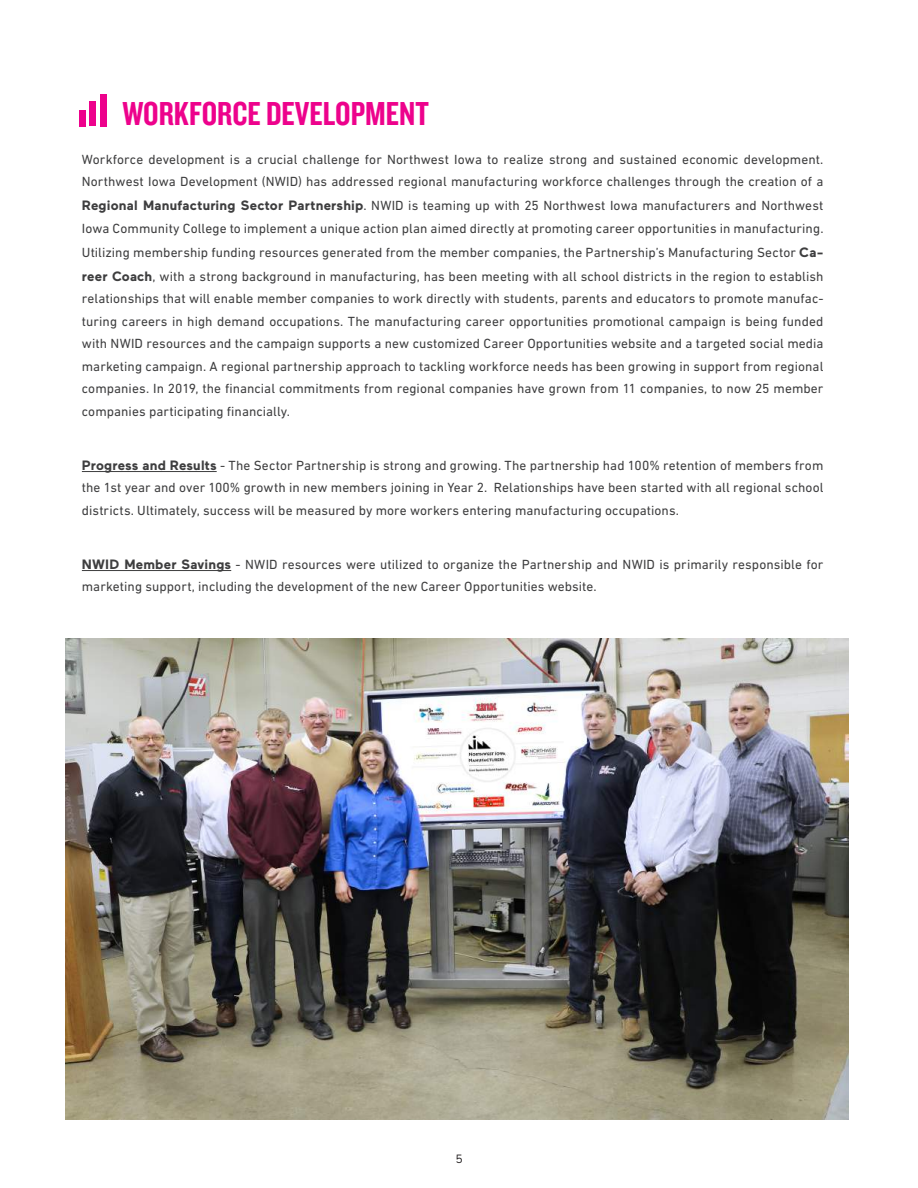
<style>
.page{position:relative;width:918px;height:1188px;background:#fff}
.page>*{position:absolute;margin:0;border:0;box-sizing:border-box;transform-origin:0 0}
.t1{font:34.5px "Knockout HTF49 Liteweight";color:#ed028c}
.t2{font:13.5px/22.5px "DIN Next LT Pro";letter-spacing:.005em;color:#3e3e3f}
.t3{font:12px "Maax";color:#231f20}
.s1{font-family:"Maax";font-weight:700}
</style>
<div class="page">
<hr style="left:82px;top:471px;width:135px;height:1px;background:#3e3e3f">
<hr style="left:82px;top:570px;width:149px;height:1px;background:#3e3e3f">
<div style="left:79px;top:110px;width:7px;height:16px;background:#ed028c"></div>
<div style="left:90px;top:102px;width:6px;height:24px;background:#ed028c"></div>
<div style="left:101px;top:94px;width:6px;height:32px;background:#ed028c"></div>
<img style="left:65px;top:639px;width:783px;height:481px">
<h1 class="t1" style="left:122px;top:96px;width:308px">WORKFORCE DEVELOPMENT</h1>
<p class="t2" style="left:82px;top:148px;width:743px">Workforce development is a crucial challenge for Northwest Iowa to realize strong and sustained economic development.<br>Northwest Iowa Development (NWID) has addressed regional manufacturing workforce challenges through the creation of a</p>
<p class="t2" style="left:82px;top:194px;width:743px"><span class="s1">Regional Manufacturing Sector Partnership</span>. NWID is teaming up with 25 Northwest Iowa manufacturers and Northwest<br>Iowa Community College to implement a unique action plan aimed directly at promoting career opportunities in manufacturing.</p>
<p class="t2" style="left:82px;top:240px;width:743px;line-height:24px">Utilizing membership funding resources generated from the member companies, the Partnership’s Manufacturing Sector <span class="s1">Ca&shy;reer Coach</span>, with a strong background in manufacturing, has been meeting with all school districts in the region to establish</p>
<p class="t2" style="left:82px;top:287px;width:743px;text-align:justify">relationships that will enable member companies to work directly with students, parents and educators to promote manufac&shy;turing careers in high demand occupations. The manufacturing career opportunities promotional campaign is being funded with NWID resources and the campaign supports a new customized Career Opportunities website and a targeted social media marketing campaign. A regional partnership approach to tackling workforce needs has been growing in support from regional companies. In 2019, the financial commitments from regional companies have grown from 11 companies, to now 25 member companies participating financially.</p>
<p class="t2" style="left:82px;top:454px;width:743px;text-align:justify"><span class="s1">Progress and Results</span> - The Sector Partnership is strong and growing. The partnership had 100% retention of members from the 1st year and over 100% growth in new members joining in Year 2. Relationships have been started with all regional school districts. Ultimately, success will be measured by more workers entering manufacturing occupations.</p>
<p class="t2" style="left:82px;top:553px;width:743px"><span class="s1">NWID Member Savings</span> - NWID resources were utilized to organize the Partnership and NWID is primarily responsible for marketing support, including the development of the new Career Opportunities website.</p>
<p class="t3" style="left:456px;top:1153px;width:8px">5</p>
</div>
